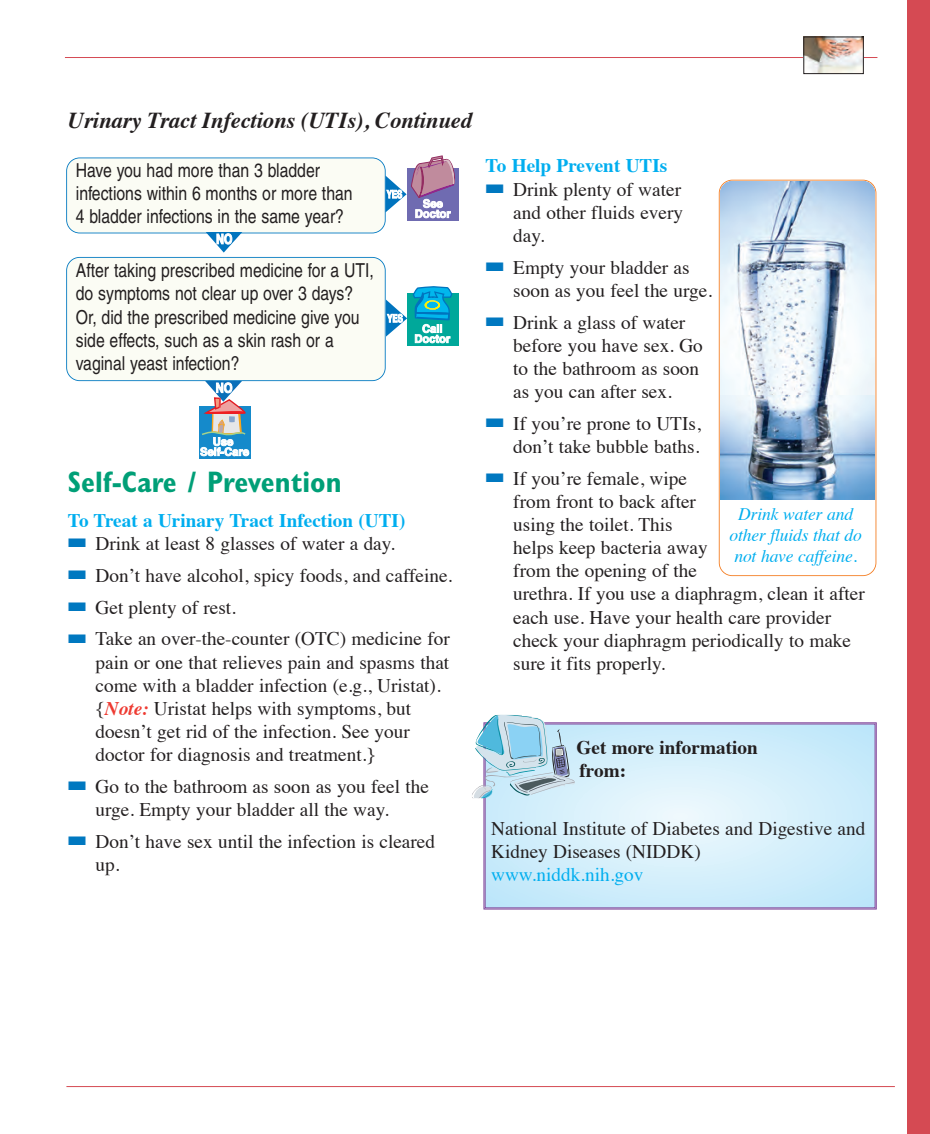
<style>
.page{position:relative;width:930px;height:1134px;background:#fff}
.page>*{position:absolute;margin:0;border:0;box-sizing:border-box;transform-origin:0 0}
.t1{font:700 condensed 29.75px "Gill Sans";color:#009f77}
.t2{font:italic 700 22.75px "Times";letter-spacing:-.01em;color:#231f20}
.t3{font:19.25px/23.1px "Times";color:#231f20}
.t4{font:condensed 19.25px/23.1px "Helvetica";color:#231f20}
.t5{font:700 19.25px "Times";color:#00aeef}
.t6{font:700 19.25px/23.1px "Times";color:#231f20}
.t7{font:19.25px "Times";color:#00aeef}
.t8{font:italic 17.5px/21px "Times";letter-spacing:-.01em;color:#00aeef;text-align:center}
.s1{color:#0078c0}
.s2{font-weight:700;font-style:italic;color:#ee3b32}
</style>
<div class="page">
<svg style="left:486px;top:726px;width:387px;height:180px;background:#d3eefb"></svg>
<div style="left:67px;top:258px;width:317px;height:122px;background:#fbfcf4;border-radius:13px"></div>
<div style="left:66px;top:257px;width:319px;height:124px;border:2px solid #0078c0;border-radius:13px"></div>
<div style="left:67px;top:158px;width:317px;height:75px;background:#fbfcf4;border-radius:13px"></div>
<div style="left:66px;top:158px;width:319px;height:75px;border:2px solid #0078c0;border-radius:13px"></div>
<hr style="left:65px;top:57px;width:812px;height:1px;background:#d54a53">
<hr style="left:66px;top:1086px;width:828px;height:1px;background:#d54a53">
<div style="left:906px;top:0;width:23px;height:1134px;background:#d54a53"></div>
<img style="left:805px;top:39px;width:56px;height:33px">
<div style="left:803px;top:37px;width:60px;height:37px;border:1px solid #231f20"></div>
<svg style="left:407px;top:168px;width:51px;height:53px"></svg>
<svg style="left:385px;top:156px;width:72px;height:62px"></svg>
<svg style="left:205px;top:232px;width:37px;height:21px"></svg>
<div style="left:407px;top:293px;width:52px;height:53px;background:#00a89a"></div>
<svg style="left:386px;top:286px;width:67px;height:57px"></svg>
<svg style="left:199px;top:406px;width:51px;height:52px"></svg>
<svg style="left:200px;top:381px;width:49px;height:75px"></svg>
<svg style="left:472px;top:715px;width:103px;height:85px;background:#b4d3e3"></svg>
<img style="left:721px;top:181px;width:154px;height:319px">
<div style="left:718px;top:180px;width:158px;height:396px;border:2px solid #f47d21;border-radius:13px"></div>
<p class="t2" style="left:68px;top:110px;width:405px">Urinary Tract Infections (UTIs), Continued</p>
<p class="t4" style="left:76px;top:160px;width:278px">Have you had more than 3 bladder infections within 6 months or more than<br>4 bladder infections in the same year?</p>
<p class="t4" style="left:76px;top:261px;width:299px">After taking prescribed medicine for a UTI, do symptoms not clear up over 3 days?<br>Or, did the prescribed medicine give you side effects, such as a skin rash or a vaginal yeast infection?</p>
<h1 class="t1" style="left:68px;top:470px;width:275px">Self-Care / Prevention</h1>
<p class="t5" style="left:68px;top:512px;width:339px">To Treat a Urinary Tract Infection (UTI)</p>
<p class="t3" style="left:68px;top:533px;width:328px"><span class="s1">■</span> Drink at least 8 glasses of water a day.</p>
<p class="t3" style="left:68px;top:565px;width:386px"><span class="s1">■</span> Don’t have alcohol, spicy foods, and caffeine.</p>
<p class="t3" style="left:68px;top:597px;width:170px"><span class="s1">■</span> Get plenty of rest.</p>
<p class="t3" style="left:95px;top:629px;width:356px;text-indent:-28px"><span class="s1">■</span> Take an over-the-counter (OTC) medicine for pain or one that relieves pain and spasms that come with a bladder infection (e.g., Uristat). {<span class="s2">Note:</span> Uristat helps with symptoms, but doesn’t get rid of the infection. See your doctor for diagnosis and treatment.}</p>
<p class="t3" style="left:95px;top:777px;width:335px;text-indent:-28px"><span class="s1">■</span> Go to the bathroom as soon as you feel the urge. Empty your bladder all the way.</p>
<p class="t3" style="left:95px;top:832px;width:341px;text-indent:-28px"><span class="s1">■</span> Don’t have sex until the infection is cleared up.</p>
<p class="t5" style="left:485px;top:158px;width:183px">To Help Prevent UTIs</p>
<p class="t3" style="left:513px;top:179px;width:171px;text-align:justify;text-indent:-28px"><span class="s1">■</span> Drink plenty of water and other fluids every day.</p>
<p class="t3" style="left:513px;top:257px;width:200px;text-indent:-28px"><span class="s1">■</span> Empty your bladder as soon as you feel the urge.</p>
<p class="t3" style="left:513px;top:312px;width:191px;text-indent:-28px"><span class="s1">■</span> Drink a glass of water before you have sex. Go to the bathroom as soon as you can after sex.</p>
<p class="t3" style="left:485px;top:414px;width:216px;text-align:right"><span class="s1">■</span> If you’re prone to UTIs, don’t take bubble baths.</p>
<p class="t3" style="left:513px;top:469px;width:353px;text-indent:-28px"><span class="s1">■</span> If you’re female, wipe<br>from front to back after<br>using the toilet. This<br>helps keep bacteria away<br>from the opening of the<br>urethra. If you use a diaphragm, clean it after each use. Have your health care provider check your diaphragm periodically to make sure it fits properly.</p>
<p class="t8" style="left:729px;top:505px;width:134px">Drink water and other fluids that do not have caffeine.</p>
<p class="t6" style="left:576px;top:737px;width:183px">Get more information from:</p>
<p class="t3" style="left:491px;top:818px;width:375px">National Institute of Diabetes and Digestive and<br>Kidney Diseases (NIDDK)</p>
<p class="t7" style="left:491px;top:866px;width:154px">www.niddk.nih.gov</p>
</div>
